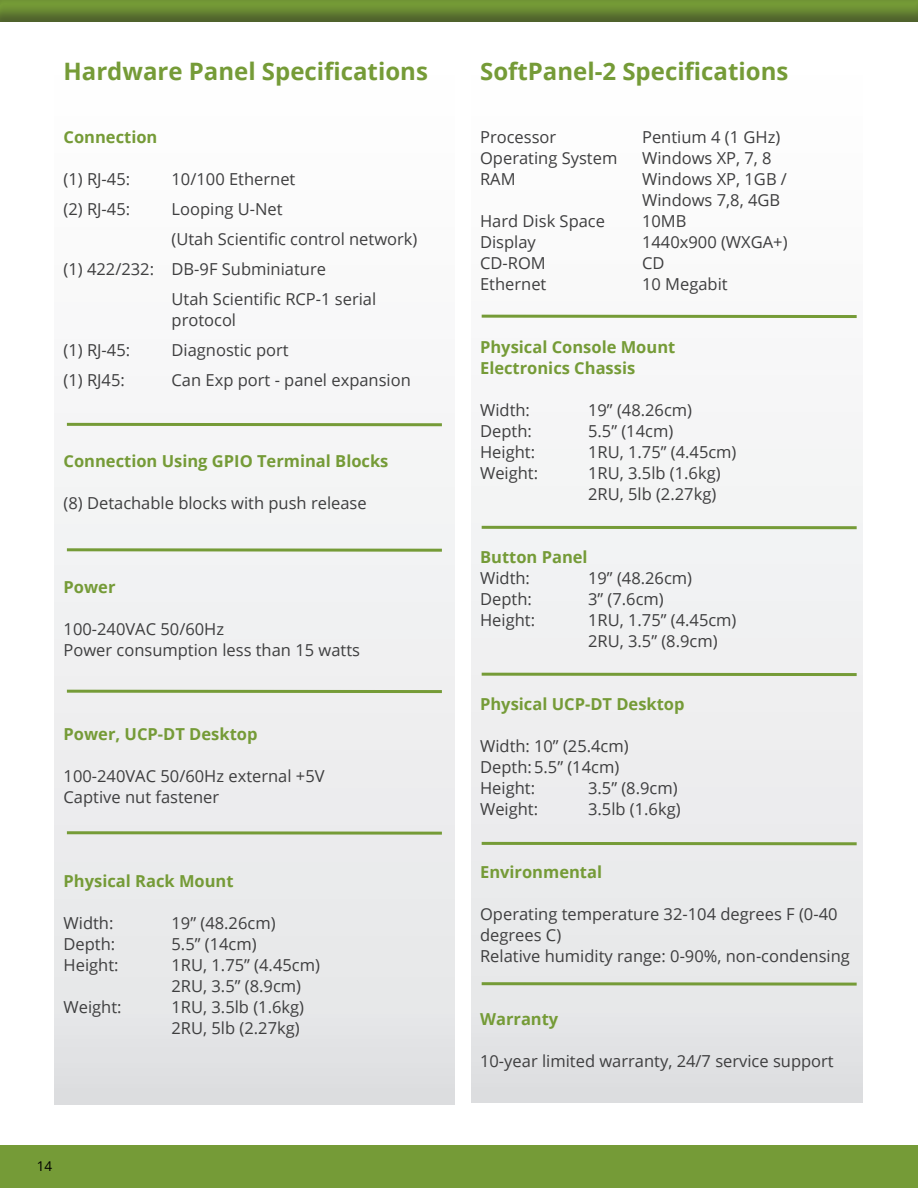
<style>
.page{position:relative;width:918px;height:1188px;background:#fff}
.page>*{position:absolute;margin:0;border:0;box-sizing:border-box;transform-origin:0 0}
.Text_Paragraph_10pt{font:700 24px "Open Sans";color:#759b37}
.Text_Paragraph_10pt-2{font:16.5px/21px "Open Sans";color:#3e3e3f}
.Text_Paragraph_10pt-3{font:700 16.5px "Open Sans";color:#759b37}
.t1{font:13.5px "Open Sans";color:#000}
</style>
<div class="page">
<div style="left:472px;top:54px;width:390px;height:1049px;background:linear-gradient(to bottom,#fff,#e3e4e5)"></div>
<div style="left:55px;top:54px;width:399px;height:1050px;background:linear-gradient(to bottom,#fff,#e3e4e5)"></div>
<svg style="left:67px;top:831px;width:375px;height:4px"></svg>
<hr style="left:67px;top:423px;width:375px;height:3px;background:#759b37">
<div style="left:0;top:1146px;width:918px;height:42px;background:#759b37"></div>
<div style="left:0;top:0;width:918px;height:23px;background:#231f20;opacity:.5"></div>
<svg style="left:67px;top:548px;width:375px;height:4px"></svg>
<hr style="left:67px;top:690px;width:375px;height:3px;background:#759b37">
<hr style="left:482px;top:315px;width:375px;height:3px;background:#759b37">
<hr style="left:482px;top:673px;width:375px;height:3px;background:#759b37">
<hr style="left:482px;top:526px;width:375px;height:3px;background:#759b37">
<hr style="left:482px;top:842px;width:375px;height:3px;background:#759b37">
<svg style="left:482px;top:982px;width:375px;height:4px"></svg>
<p class="Text_Paragraph_10pt" style="left:64px;top:55px;width:366px">Hardware Panel Specifications</p>
<p class="Text_Paragraph_10pt-3" style="left:64px;top:126px;width:95px">Connection</p>
<p class="Text_Paragraph_10pt-2" style="left:64px;top:168px;width:68px">(1) RJ-45:</p>
<p class="Text_Paragraph_10pt-2" style="left:172px;top:168px;width:125px">10/100 Ethernet</p>
<p class="Text_Paragraph_10pt-2" style="left:64px;top:198px;width:68px">(2) RJ-45:</p>
<p class="Text_Paragraph_10pt-2" style="left:172px;top:198px;width:113px">Looping U-Net</p>
<p class="Text_Paragraph_10pt-2" style="left:172px;top:228px;width:247px">(Utah Scientific control network)</p>
<p class="Text_Paragraph_10pt-2" style="left:64px;top:258px;width:264px">(1) 422/232: DB-9F Subminiature</p>
<p class="Text_Paragraph_10pt-2" style="left:172px;top:288px;width:206px">Utah Scientific RCP-1 serial protocol</p>
<p class="Text_Paragraph_10pt-2" style="left:64px;top:339px;width:68px">(1) RJ-45:</p>
<p class="Text_Paragraph_10pt-2" style="left:172px;top:339px;width:119px">Diagnostic port</p>
<p class="Text_Paragraph_10pt-2" style="left:64px;top:369px;width:63px">(1) RJ45:</p>
<p class="Text_Paragraph_10pt-2" style="left:172px;top:369px;width:241px">Can Exp port - panel expansion</p>
<p class="Text_Paragraph_10pt-3" style="left:64px;top:450px;width:326px">Connection Using GPIO Terminal Blocks</p>
<p class="Text_Paragraph_10pt-2" style="left:64px;top:492px;width:305px">(8) Detachable blocks with push release</p>
<p class="Text_Paragraph_10pt-3" style="left:64px;top:576px;width:53px">Power</p>
<p class="Text_Paragraph_10pt-2" style="left:64px;top:618px;width:162px">100-240VAC 50/60Hz</p>
<p class="Text_Paragraph_10pt-2" style="left:64px;top:639px;width:298px">Power consumption less than 15 watts</p>
<p class="Text_Paragraph_10pt-3" style="left:64px;top:723px;width:195px">Power, UCP-DT Desktop</p>
<p class="Text_Paragraph_10pt-2" style="left:64px;top:765px;width:263px">100-240VAC 50/60Hz external +5V</p>
<p class="Text_Paragraph_10pt-2" style="left:64px;top:786px;width:157px">Captive nut fastener</p>
<p class="Text_Paragraph_10pt-3" style="left:64px;top:870px;width:172px">Physical Rack Mount</p>
<p class="Text_Paragraph_10pt-2" style="left:64px;top:912px;width:51px">Width:</p>
<p class="Text_Paragraph_10pt-2" style="left:172px;top:912px;width:106px">19” (48.26cm)</p>
<p class="Text_Paragraph_10pt-2" style="left:64px;top:933px;width:53px">Depth:</p>
<p class="Text_Paragraph_10pt-2" style="left:172px;top:933px;width:87px">5.5” (14cm)</p>
<p class="Text_Paragraph_10pt-2" style="left:64px;top:954px;width:56px">Height:</p>
<p class="Text_Paragraph_10pt-2" style="left:172px;top:954px;width:150px">1RU, 1.75” (4.45cm)</p>
<p class="Text_Paragraph_10pt-2" style="left:172px;top:975px;width:131px">2RU, 3.5” (8.9cm)</p>
<p class="Text_Paragraph_10pt-2" style="left:64px;top:996px;width:60px">Weight:</p>
<p class="Text_Paragraph_10pt-2" style="left:172px;top:996px;width:134px">1RU, 3.5lb (1.6kg)</p>
<p class="Text_Paragraph_10pt-2" style="left:172px;top:1017px;width:130px">2RU, 5lb (2.27kg)</p>
<p class="t1" style="left:37px;top:1157px;width:17px">14</p>
<p class="Text_Paragraph_10pt" style="left:480px;top:55px;width:310px">SoftPanel-2 Specifications</p>
<p class="Text_Paragraph_10pt-2" style="left:480px;top:126px;width:78px">Processor</p>
<p class="Text_Paragraph_10pt-2" style="left:642px;top:126px;width:140px">Pentium 4 (1 GHz)</p>
<p class="Text_Paragraph_10pt-2" style="left:480px;top:147px;width:139px">Operating System</p>
<p class="Text_Paragraph_10pt-2" style="left:642px;top:147px;width:131px">Windows XP, 7, 8</p>
<p class="Text_Paragraph_10pt-2" style="left:480px;top:168px;width:37px">RAM</p>
<p class="Text_Paragraph_10pt-2" style="left:642px;top:168px;width:146px">Windows XP, 1GB /<br>Windows 7,8, 4GB</p>
<p class="Text_Paragraph_10pt-2" style="left:480px;top:210px;width:126px">Hard Disk Space</p>
<p class="Text_Paragraph_10pt-2" style="left:642px;top:210px;width:46px">10MB</p>
<p class="Text_Paragraph_10pt-2" style="left:480px;top:231px;width:57px">Display</p>
<p class="Text_Paragraph_10pt-2" style="left:642px;top:231px;width:147px">1440x900 (WXGA+)</p>
<p class="Text_Paragraph_10pt-2" style="left:480px;top:252px;width:67px">CD-ROM</p>
<p class="Text_Paragraph_10pt-2" style="left:642px;top:252px;width:24px">CD</p>
<p class="Text_Paragraph_10pt-2" style="left:480px;top:273px;width:68px">Ethernet</p>
<p class="Text_Paragraph_10pt-2" style="left:642px;top:273px;width:87px">10 Megabit</p>
<p class="Text_Paragraph_10pt-3" style="left:480px;top:336px;width:197px">Physical Console Mount</p>
<p class="Text_Paragraph_10pt-3" style="left:480px;top:357px;width:157px">Electronics Chassis</p>
<p class="Text_Paragraph_10pt-2" style="left:480px;top:399px;width:51px">Width:</p>
<p class="Text_Paragraph_10pt-2" style="left:588px;top:399px;width:106px">19” (48.26cm)</p>
<p class="Text_Paragraph_10pt-2" style="left:480px;top:420px;width:53px">Depth:</p>
<p class="Text_Paragraph_10pt-2" style="left:588px;top:420px;width:87px">5.5” (14cm)</p>
<p class="Text_Paragraph_10pt-2" style="left:480px;top:441px;width:56px">Height:</p>
<p class="Text_Paragraph_10pt-2" style="left:588px;top:441px;width:150px">1RU, 1.75” (4.45cm)</p>
<p class="Text_Paragraph_10pt-2" style="left:480px;top:462px;width:60px">Weight:</p>
<p class="Text_Paragraph_10pt-2" style="left:588px;top:462px;width:134px">1RU, 3.5lb (1.6kg)</p>
<p class="Text_Paragraph_10pt-2" style="left:588px;top:483px;width:130px">2RU, 5lb (2.27kg)</p>
<p class="Text_Paragraph_10pt-3" style="left:480px;top:546px;width:109px">Button Panel</p>
<p class="Text_Paragraph_10pt-2" style="left:480px;top:567px;width:51px">Width:</p>
<p class="Text_Paragraph_10pt-2" style="left:588px;top:567px;width:106px">19” (48.26cm)</p>
<p class="Text_Paragraph_10pt-2" style="left:480px;top:588px;width:53px">Depth:</p>
<p class="Text_Paragraph_10pt-2" style="left:588px;top:588px;width:77px">3” (7.6cm)</p>
<p class="Text_Paragraph_10pt-2" style="left:480px;top:609px;width:56px">Height:</p>
<p class="Text_Paragraph_10pt-2" style="left:588px;top:609px;width:150px">1RU, 1.75” (4.45cm)</p>
<p class="Text_Paragraph_10pt-2" style="left:588px;top:630px;width:131px">2RU, 3.5” (8.9cm)</p>
<p class="Text_Paragraph_10pt-3" style="left:480px;top:693px;width:206px">Physical UCP-DT Desktop</p>
<p class="Text_Paragraph_10pt-2" style="left:480px;top:735px;width:150px">Width: 10” (25.4cm)</p>
<p class="Text_Paragraph_10pt-2" style="left:480px;top:756px;width:141px">Depth:5.5” (14cm)</p>
<p class="Text_Paragraph_10pt-2" style="left:480px;top:777px;width:56px">Height:</p>
<p class="Text_Paragraph_10pt-2" style="left:588px;top:777px;width:91px">3.5” (8.9cm)</p>
<p class="Text_Paragraph_10pt-2" style="left:480px;top:798px;width:60px">Weight:</p>
<p class="Text_Paragraph_10pt-2" style="left:588px;top:798px;width:94px">3.5lb (1.6kg)</p>
<p class="Text_Paragraph_10pt-3" style="left:480px;top:861px;width:124px">Environmental</p>
<p class="Text_Paragraph_10pt-2" style="left:480px;top:903px;width:359px">Operating temperature 32-104 degrees F (0-40 degrees C)</p>
<p class="Text_Paragraph_10pt-2" style="left:480px;top:945px;width:371px">Relative humidity range: 0-90%, non-condensing</p>
<p class="Text_Paragraph_10pt-3" style="left:480px;top:1008px;width:80px">Warranty</p>
<p class="Text_Paragraph_10pt-2" style="left:480px;top:1050px;width:355px">10-year limited warranty, 24/7 service support</p>
</div>
